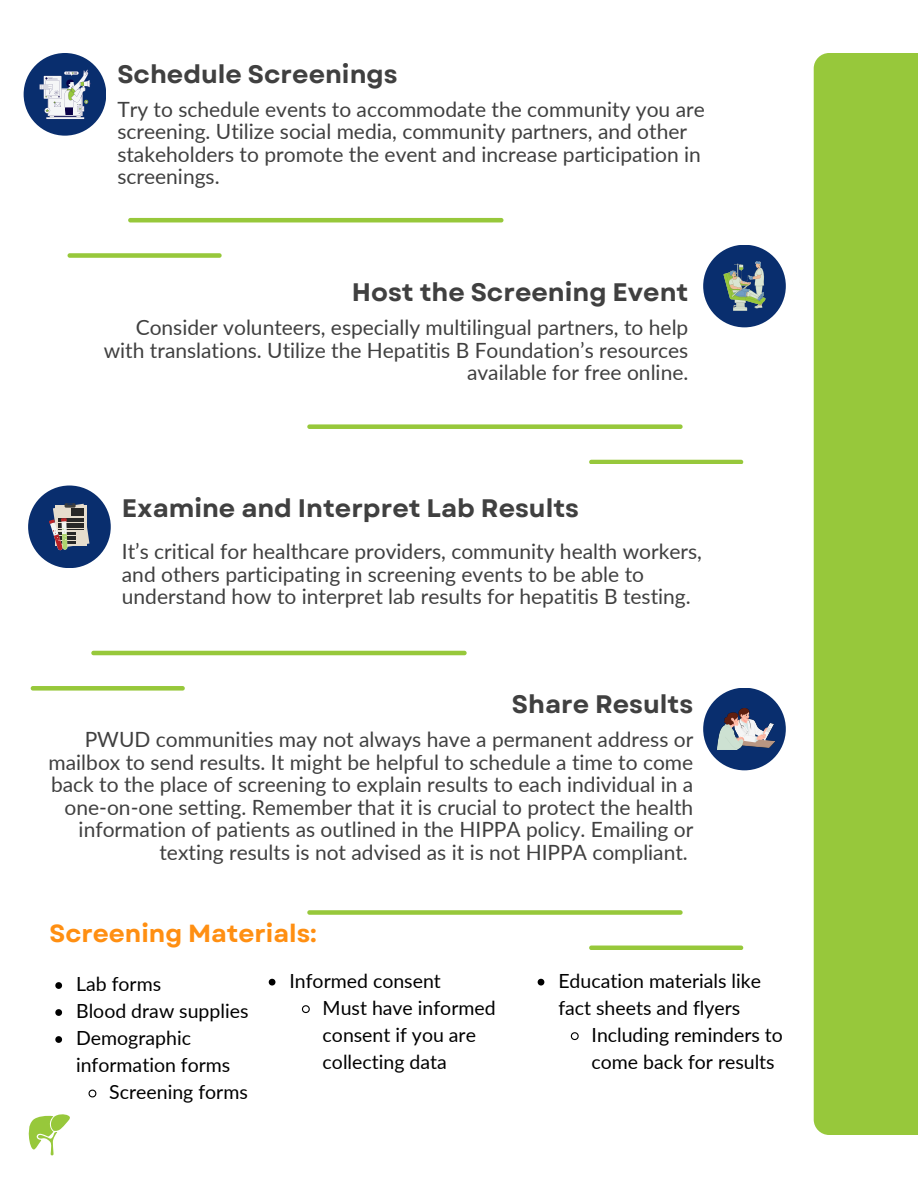
<style>
.page{position:relative;width:918px;height:1188px;background:#fff}
.page>*{position:absolute;margin:0;border:0;box-sizing:border-box;transform-origin:0 0}
.t1{font:700 25.35px "Garet";color:#404040}
.t2{font:700 24.75px "Garet";color:#ff8f12}
.t3{font:21px/22.5px "Lato";color:#404040;text-align:right}
.t4{font:19.5px/27px "Lato";color:#000}
</style>
<div class="page">
<svg style="left:28px;top:1114px;width:42px;height:42px"></svg>
<div style="left:814px;top:53px;width:104px;height:1082px;background:#97c83b"></div>
<div style="left:24px;top:53px;width:82px;height:83px;background:#092e6e;border-radius:50%"></div>
<div style="left:703px;top:245px;width:83px;height:82px;background:#092e6e;border-radius:50%"></div>
<div style="left:28px;top:486px;width:83px;height:82px;background:#092e6e;border-radius:50%"></div>
<div style="left:703px;top:688px;width:83px;height:82px;background:#092e6e;border-radius:50%"></div>
<svg style="left:128px;top:218px;width:375px;height:4px"></svg>
<svg style="left:68px;top:253px;width:154px;height:4px"></svg>
<svg style="left:307px;top:424px;width:376px;height:5px;background:#a0cd4d"></svg>
<svg style="left:589px;top:460px;width:154px;height:4px"></svg>
<hr style="left:91px;top:651px;width:376px;height:4px;background:#97c83b">
<svg style="left:31px;top:686px;width:154px;height:4px"></svg>
<svg style="left:307px;top:910px;width:376px;height:5px;background:#a0cd4d"></svg>
<svg style="left:589px;top:946px;width:154px;height:4px"></svg>
<svg style="left:723px;top:261px;width:42px;height:50px"></svg>
<svg style="left:39px;top:70px;width:51px;height:49px"></svg>
<img style="left:718px;top:709px;width:56px;height:40px">
<svg style="left:49px;top:504px;width:40px;height:46px"></svg>
<svg style="left:55px;top:982px;width:7px;height:7px"></svg>
<svg style="left:55px;top:1009px;width:7px;height:7px"></svg>
<svg style="left:55px;top:1036px;width:7px;height:7px"></svg>
<svg style="left:88px;top:1089px;width:9px;height:9px"></svg>
<svg style="left:269px;top:979px;width:6px;height:7px"></svg>
<svg style="left:301px;top:1005px;width:9px;height:9px"></svg>
<svg style="left:538px;top:979px;width:6px;height:7px"></svg>
<svg style="left:570px;top:1032px;width:9px;height:9px"></svg>
<h1 class="t1" style="left:117px;top:56px;width:282px">Schedule Screenings</h1>
<p class="t3" style="left:117px;top:97px;width:589px;text-align:left">Try to schedule events to accommodate the community you are screening. Utilize social media, community partners, and other stakeholders to promote the event and increase participation in screenings.</p>
<p class="t1" style="left:352px;top:274px;width:338px">Host the Screening Event</p>
<h1 class="t3" style="left:104px;top:316px;width:586px">Consider volunteers, especially multilingual partners, to help with translations. Utilize the Hepatitis B Foundation’s resources available for free online.</h1>
<p class="t1" style="left:122px;top:490px;width:459px">Examine and Interpret Lab Results</p>
<p class="t3" style="left:122px;top:540px;width:582px;text-align:left">It’s critical for healthcare providers, community health workers, and others participating in screening events to be able to understand how to interpret lab results for hepatitis B testing.</p>
<p class="t1" style="left:512px;top:686px;width:183px">Share Results</p>
<h1 class="t3" style="left:49px;top:728px;width:646px">PWUD communities may not always have a permanent address or mailbox to send results. It might be helpful to schedule a time to come back to the place of screening to explain results to each individual in a one-on-one setting. Remember that it is crucial to protect the health information of patients as outlined in the HIPPA policy. Emailing or texting results is not advised as it is not HIPPA compliant.</h1>
<p class="t2" style="left:49px;top:916px;width:269px">Screening Materials:</p>
<p class="t4" style="left:76px;top:970px;width:87px">Lab forms</p>
<p class="t4" style="left:76px;top:997px;width:174px">Blood draw supplies</p>
<h1 class="t4" style="left:76px;top:1024px;width:156px">Demographic information forms</h1>
<p class="t4" style="left:109px;top:1078px;width:140px">Screening forms</p>
<p class="t4" style="left:289px;top:967px;width:153px">Informed consent</p>
<p class="t4" style="left:323px;top:994px;width:175px">Must have informed consent if you are collecting data</p>
<h1 class="t4" style="left:558px;top:967px;width:204px">Education materials like fact sheets and flyers</h1>
<p class="t4" style="left:592px;top:1021px;width:193px">Including reminders to come back for results</p>
</div>
